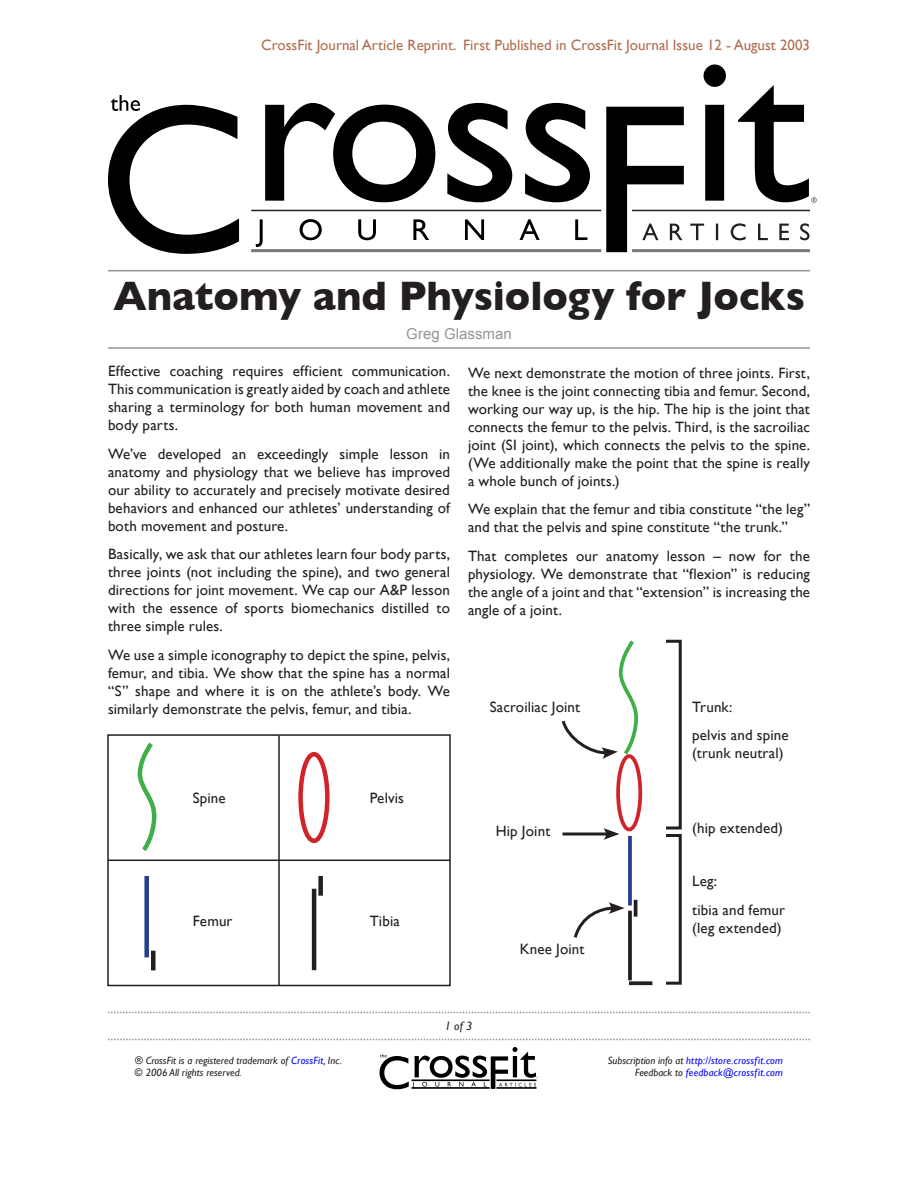
<style>
.page{position:relative;width:918px;height:1188px;background:#fff}
.page>*{position:absolute;margin:0;border:0;box-sizing:border-box;transform-origin:0 0}
.t1{font:700 42px "Gill Sans";color:#231f20;scale:.95 1}
.t2{font:15px/18px "Gill Sans";letter-spacing:.01em;color:#231f20;text-align:justify}
.t3{font:15px "Gill Sans";color:#b16d51}
.t4{font:15px "Arial";color:#939598}
.t5{font:italic 12px "Gill Sans";color:#231f20}
.t6{font:italic 10.5px/12.6px "Gill Sans";letter-spacing:.015em;color:#00f;text-align:right}
.t7{font:italic 10.5px/12.6px "Gill Sans";color:#231f20}
.s1{color:#00f}
.s2{color:#231f20}
</style>
<div class="page">
<svg style="left:265px;top:103px;width:170px;height:99px"></svg>
<svg style="left:447px;top:103px;width:65px;height:99px"></svg>
<svg style="left:525px;top:103px;width:65px;height:99px"></svg>
<svg style="left:108px;top:95px;width:131px;height:159px"></svg>
<svg style="left:256px;top:219px;width:7px;height:28px"></svg>
<svg style="left:300px;top:219px;width:22px;height:21px"></svg>
<svg style="left:358px;top:219px;width:18px;height:21px"></svg>
<svg style="left:413px;top:219px;width:16px;height:21px"></svg>
<svg style="left:465px;top:219px;width:19px;height:21px"></svg>
<svg style="left:519px;top:219px;width:21px;height:21px"></svg>
<svg style="left:575px;top:219px;width:12px;height:21px"></svg>
<svg style="left:606px;top:64px;width:211px;height:188px"></svg>
<svg style="left:380px;top:1047px;width:158px;height:42px"></svg>
<svg style="left:108px;top:1012px;width:702px;height:1px"></svg>
<svg style="left:108px;top:1039px;width:702px;height:1px"></svg>
<hr style="left:251px;top:210px;width:350px;height:1px;background:#231f20">
<hr style="left:632px;top:210px;width:178px;height:1px;background:#231f20">
<hr style="left:251px;top:249px;width:350px;height:3px;background:#76787b">
<hr style="left:632px;top:249px;width:178px;height:3px;background:#76787b">
<div style="left:107px;top:734px;width:344px;height:252px;border:2px solid #231f20"></div>
<hr style="left:278px;top:736px;width:2px;height:250px;background:#231f20">
<hr style="left:108px;top:860px;width:342px;height:1px;background:#231f20">
<hr style="left:108px;top:270px;width:702px;height:1px;background:#939598">
<hr style="left:108px;top:347px;width:702px;height:2px;background:#939598">
<div style="left:616px;top:754px;width:26px;height:77px;border:4px solid #d1232a;border-radius:50%"></div>
<svg style="left:628px;top:836px;width:4px;height:70px"></svg>
<svg style="left:628px;top:911px;width:4px;height:69px"></svg>
<svg style="left:629px;top:981px;width:23px;height:4px"></svg>
<hr style="left:634px;top:900px;width:3px;height:17px;background:#231f20">
<svg style="left:137px;top:742px;width:20px;height:110px"></svg>
<div style="left:298px;top:752px;width:32px;height:91px;border:4px solid #d1232a;border-radius:50%"></div>
<div style="left:144px;top:876px;width:5px;height:81px;background:#253f8e"></div>
<div style="left:151px;top:951px;width:5px;height:19px;background:#231f20"></div>
<hr style="left:312px;top:889px;width:4px;height:81px;background:#231f20">
<div style="left:318px;top:876px;width:5px;height:20px;background:#231f20"></div>
<div style="left:664px;top:640px;width:18px;height:190px;border:3px solid #231f20"></div>
<div style="left:664px;top:834px;width:18px;height:151px;border:3px solid #231f20"></div>
<svg style="left:561px;top:640px;width:77px;height:119px"></svg>
<svg style="left:573px;top:902px;width:52px;height:36px"></svg>
<svg style="left:562px;top:832px;width:41px;height:4px"></svg>
<svg style="left:603px;top:828px;width:16px;height:12px"></svg>
<p class="t3" style="left:261px;top:38px;width:550px">CrossFit Journal Article Reprint. First Published in CrossFit Journal Issue 12 - August 2003</p>
<h1 class="t1" style="left:113px;top:278px;width:730px">Anatomy and Physiology for Jocks</h1>
<p class="t4" style="left:406px;top:328px;width:107px">Greg Glassman</p>
<p class="t2" style="left:108px;top:363px;width:344px">Effective coaching requires efficient communication.<br>This communication is greatly aided by coach and athlete sharing a terminology for both human movement and body parts.</p>
<p class="t2" style="left:108px;top:446px;width:344px">We’ve developed an exceedingly simple lesson in anatomy and physiology that we believe has improved our ability to accurately and precisely motivate desired behaviors and enhanced our athletes’ understanding of both movement and posture.</p>
<p class="t2" style="left:108px;top:546px;width:344px">Basically, we ask that our athletes learn four body parts, three joints (not including the spine), and two general directions for joint movement. We cap our A&amp;P lesson with the essence of sports biomechanics distilled to three simple rules.</p>
<p class="t2" style="left:108px;top:647px;width:344px">We use a simple iconography to depict the spine, pelvis, femur, and tibia. We show that the spine has a normal “S” shape and where it is on the athlete’s body. We similarly demonstrate the pelvis, femur, and tibia.</p>
<p class="t2" style="left:193px;top:790px;width:34px">Spine</p>
<p class="t2" style="left:370px;top:790px;width:36px">Pelvis</p>
<p class="t2" style="left:193px;top:914px;width:41px">Femur</p>
<p class="t2" style="left:370px;top:914px;width:32px">Tibia</p>
<p class="t2" style="left:468px;top:365px;width:344px">We next demonstrate the motion of three joints. First, the knee is the joint connecting tibia and femur. Second, working our way up, is the hip. The hip is the joint that connects the femur to the pelvis. Third, is the sacroiliac joint (SI joint), which connects the pelvis to the spine. (We additionally make the point that the spine is really a whole bunch of joints.)</p>
<p class="t2" style="left:468px;top:501px;width:344px">We explain that the femur and tibia constitute “the leg” and that the pelvis and spine constitute “the trunk.”</p>
<p class="t2" style="left:468px;top:548px;width:344px">That completes our anatomy lesson – now for the physiology. We demonstrate that “flexion” is reducing the angle of a joint and that “extension” is increasing the angle of a joint.</p>
<p class="t2" style="left:490px;top:699px;width:92px">Sacroiliac Joint</p>
<p class="t2" style="left:496px;top:823px;width:56px">Hip Joint</p>
<p class="t2" style="left:520px;top:941px;width:66px">Knee Joint</p>
<p class="t2" style="left:692px;top:693px;width:98px;line-height:28.5px">Trunk:<br>pelvis and spine</p>
<p class="t2" style="left:692px;top:745px;width:93px">(trunk neutral)</p>
<p class="t2" style="left:692px;top:820px;width:92px">(hip extended)</p>
<p class="t2" style="left:692px;top:868px;width:94px;line-height:28.5px">Leg:<br>tibia and femur</p>
<p class="t2" style="left:692px;top:920px;width:91px">(leg extended)</p>
<p class="t5" style="left:445px;top:1021px;width:29px">1 of 3</p>
<p class="t7" style="left:135px;top:1055px;width:209px">® CrossFit is a registered trademark of <span class="s1">CrossFit</span>, Inc. © 2006 All rights reserved.</p>
<p class="t6" style="left:608px;top:1055px;width:177px"><span class="s2">Subscription info at</span> http://store.crossfit.com<br><span class="s2">Feedback to</span> feedback@crossfit.com</p>
</div>
